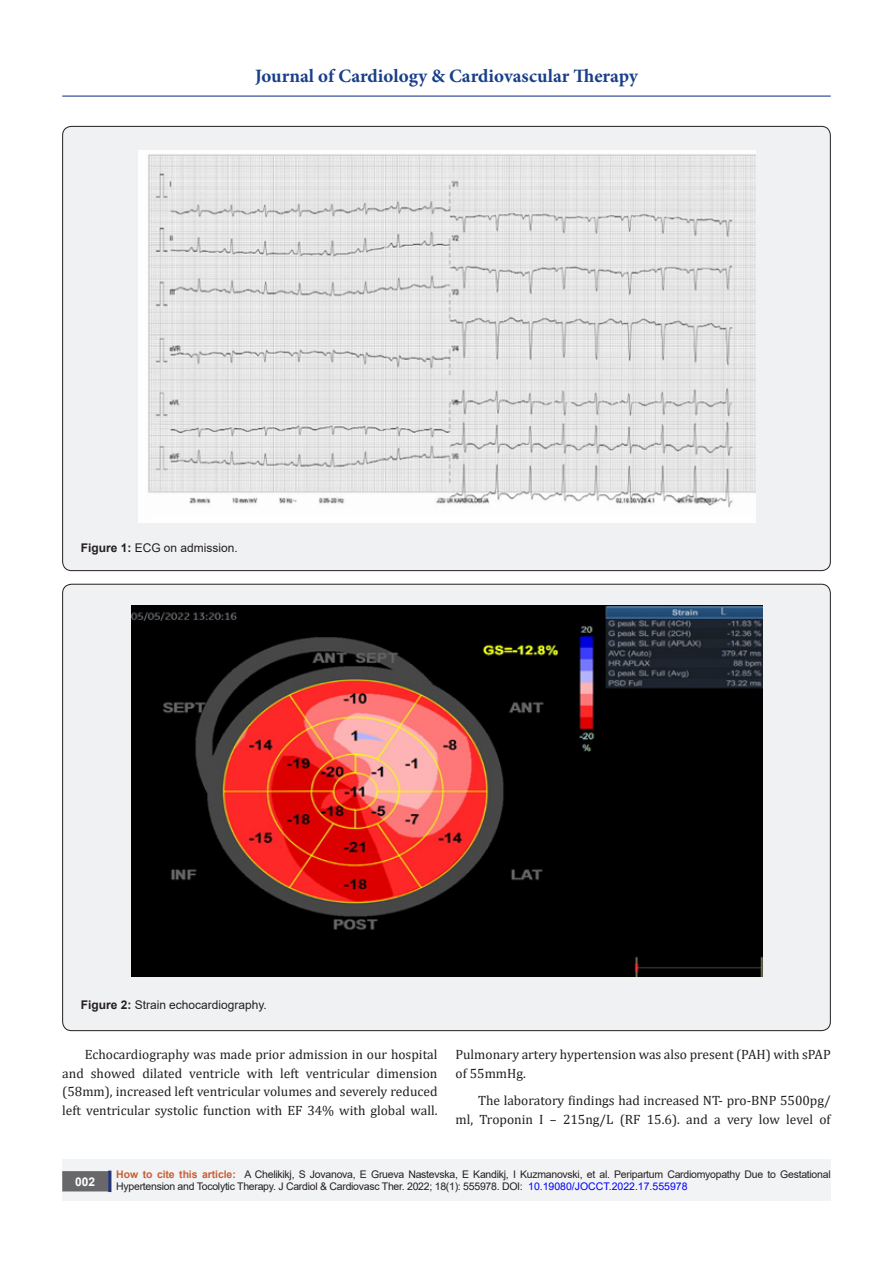
<style>
.page{position:relative;width:893px;height:1263px;background:#fff}
.page>*{position:absolute;margin:0;border:0;box-sizing:border-box;transform-origin:0 0}
.t1{font:700 18.9px "Minion Pro";color:#183f89}
.t2{font:13.5px/18.8px "Cambria";color:#231f20;text-align:justify}
.t3{font:12px "Arial";color:#231f20}
.t4{font:700 12px "Arial";color:#fff}
.t5{font:10.5px/12.6px "Arial";letter-spacing:-.025em;color:#231f20}
.s1{font-weight:700}
.s2{font-weight:700;color:#ca5f37}
.s3{color:#00f}
</style>
<div class="page">
<hr style="left:62px;top:96px;width:769px;height:1px;background:#253f8e">
<div style="left:62px;top:1160px;width:769px;height:41px;background:#f2f3f4"></div>
<div style="left:63px;top:1172px;width:44px;height:19px;background:#68676a"></div>
<div style="left:62px;top:1171px;width:46px;height:20px;border:2px solid #68676a"></div>
<div style="left:108px;top:1170px;width:3px;height:22px;background:#253474;border:2px solid #253474"></div>
<div style="left:63px;top:126px;width:767px;height:445px;background:#f0f1f2;border-radius:9px"></div>
<img style="left:139px;top:151px;width:616px;height:372px">
<div style="left:63px;top:584px;width:767px;height:447px;background:#f0f1f2;border-radius:9px"></div>
<img style="left:131px;top:605px;width:632px;height:371px">
<h1 class="t1" style="left:255px;top:63px;width:384px">Journal of Cardiology &amp; Cardiovascular Therapy</h1>
<p class="t3" style="left:81px;top:539px;width:158px"><span class="s1">Figure 1:</span> ECG on admission.</p>
<p class="t3" style="left:81px;top:997px;width:187px"><span class="s1">Figure 2:</span> Strain echocardiography.</p>
<p class="t2" style="left:62px;top:1045px;width:377px;text-indent:22px">Echocardiography was made prior admission in our hospital and showed dilated ventricle with left ventricular dimension (58mm), increased left ventricular volumes and severely reduced left ventricular systolic function with EF 34% with global wall.</p>
<p class="t2" style="left:455px;top:1045px;width:377px">Pulmonary artery hypertension was also present (PAH) with sPAP of 55mmHg.</p>
<p class="t2" style="left:455px;top:1091px;width:377px;text-align:right">The laboratory findings had increased NT- pro-BNP 5500pg/<br>ml, Troponin I – 215ng/L (RF 15.6). and a very low level of</p>
<p class="t4" style="left:75px;top:1173px;width:22px">002</p>
<p class="t5" style="left:116px;top:1168px;width:716px"><span class="s2">How to cite this article:</span> A Chelikikj, S Jovanova, E Grueva Nastevska, E Kandikj, I Kuzmanovski, et al. Peripartum Cardiomyopathy Due to Gestational<br>Hypertension and Tocolytic Therapy. J Cardiol &amp; Cardiovasc Ther. 2022; 18(1): 555978. DOI<span class="s3">: 10.19080/JOCCT.2022.17.555978</span></p>
</div>
